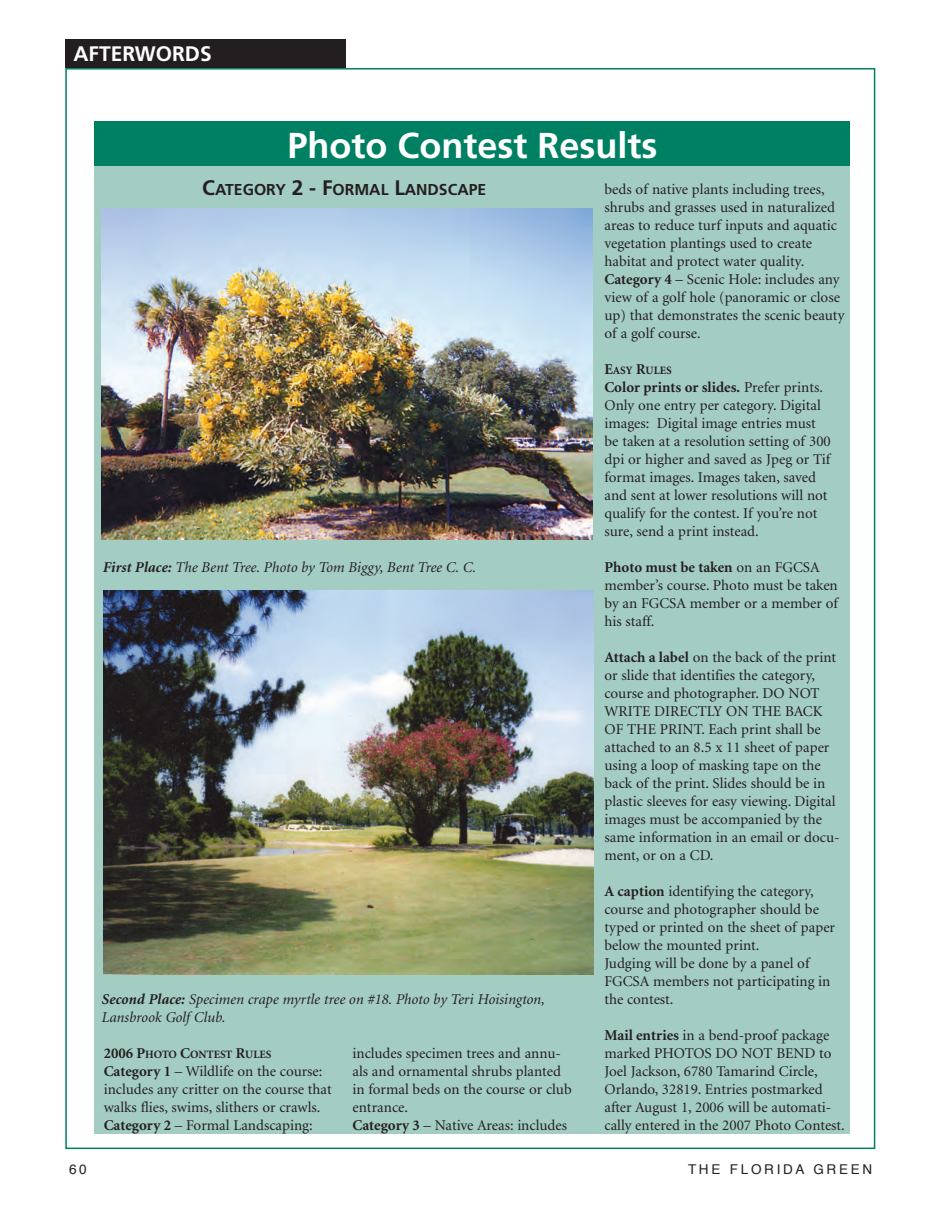
<style>
.page{position:relative;width:945px;height:1215px;background:#fff}
.page>*{position:absolute;margin:0;border:0;box-sizing:border-box;transform-origin:0 0}
.t1{font:700 36px "Frutiger";color:#fff}
.t2{font:700 21px "Frutiger";color:#fff}
.t3{font:700 15.75px "Frutiger";color:#231f20}
.t4{font:15px/18px "Minion";color:#231f20}
.t5{font:italic 15px/18px "Minion";color:#231f20}
.t6{font:13.5px "Helvetica";letter-spacing:.2em;color:#231f20}
.t7{font:700 11.25px "Minion";color:#231f20}
.s1{font-size:21px}
.s2{font-weight:700}
.s3{font-size:15px}
</style>
<div class="page">
<div style="left:65px;top:39px;width:281px;height:29px;background:#231f20"></div>
<div style="left:94px;top:122px;width:756px;height:1012px;background:#a3ccc2"></div>
<div style="left:94px;top:122px;width:756px;height:44px;background:#008062"></div>
<img style="left:101px;top:208px;width:491px;height:332px">
<img style="left:104px;top:591px;width:490px;height:383px">
<h2 class="t2" style="left:73px;top:41px;width:140px">AFTERWORDS</h2>
<h1 class="t1" style="left:287px;top:124px;width:372px">Photo Contest Results</h1>
<p class="t3" style="left:202px;top:181px;width:286px"><span class="s1">C</span>ATEGORY <span class="s1">2 - F</span>ORMAL <span class="s1">L</span>ANDSCAPE</p>
<p class="t4" style="left:605px;top:180px;width:242px">beds of native plants including trees, shrubs and grasses used in naturalized areas to reduce turf inputs and aquatic vegetation plantings used to create habitat and protect water quality.<br><span class="s2">Category 4</span> – Scenic Hole: includes any view of a golf hole (panoramic or close up) that demonstrates the scenic beauty of a golf course.</p>
<p class="t7" style="left:605px;top:364px;width:69px"><span class="s3">E</span>ASY <span class="s3">R</span>ULES</p>
<p class="t4" style="left:604px;top:378px;width:228px"><span class="s2">Color prints or slides.</span> Prefer prints.<br>Only one entry per category. Digital images: Digital image entries must be taken at a resolution setting of 300 dpi or higher and saved as Jpeg or Tif format images. Images taken, saved and sent at lower resolutions will not qualify for the contest. If you’re not sure, send a print instead.</p>
<p class="t4" style="left:604px;top:558px;width:235px"><span class="s2">Photo must be taken</span> on an FGCSA member’s course. Photo must be taken by an FGCSA member or a member of his staff.</p>
<p class="t4" style="left:604px;top:648px;width:237px"><span class="s2">Attach a label</span> on the back of the print or slide that identifies the category, course and photographer. DO NOT WRITE DIRECTLY ON THE BACK OF THE PRINT. Each print shall be attached to an 8.5 x 11 sheet of paper using a loop of masking tape on the back of the print. Slides should be in plastic sleeves for easy viewing. Digital images must be accompanied by the same information in an email or docu&shy;ment, or on a CD.</p>
<p class="t4" style="left:604px;top:882px;width:232px"><span class="s2">A caption</span> identifying the category, course and photographer should be typed or printed on the sheet of paper below the mounted print.<br>Judging will be done by a panel of<br>FGCSA members not participating in the contest.</p>
<p class="t4" style="left:604px;top:1026px;width:242px"><span class="s2">Mail entries</span> in a bend-proof package marked PHOTOS DO NOT BEND to Joel Jackson, 6780 Tamarind Circle, Orlando, 32819. Entries postmarked after August 1, 2006 will be automati&shy;cally entered in the 2007 Photo Contest.</p>
<p class="t5" style="left:103px;top:558px;width:375px"><span class="s2">First Place:</span> The Bent Tree. Photo by Tom Biggy, Bent Tree C. C.</p>
<p class="t5" style="left:101px;top:990px;width:445px"><span class="s2">Second Place:</span> Specimen crape myrtle tree on #18. Photo by Teri Hoisington,<br>Lansbrook Golf Club.</p>
<p class="t4" style="left:352px;top:1044px;width:221px">includes specimen trees and annu&shy;als and ornamental shrubs planted in formal beds on the course or club entrance.<br><span class="s2">Category 3</span> – Native Areas: includes</p>
<p class="t7" style="left:104px;top:1048px;width:169px"><span class="s3">2006 P</span>HOTO <span class="s3">C</span>ONTEST <span class="s3">R</span>ULES</p>
<p class="t4" style="left:104px;top:1062px;width:229px"><span class="s2">Category 1</span> – Wildlife on the course: includes any critter on the course that walks flies, swims, slithers or crawls.<br><span class="s2">Category 2</span> – Formal Landscaping:</p>
<p class="t6" style="left:69px;top:1158px;width:19px">60</p>
<p class="t6" style="left:688px;top:1158px;width:186px">THE FLORIDA GREEN</p>
</div>
